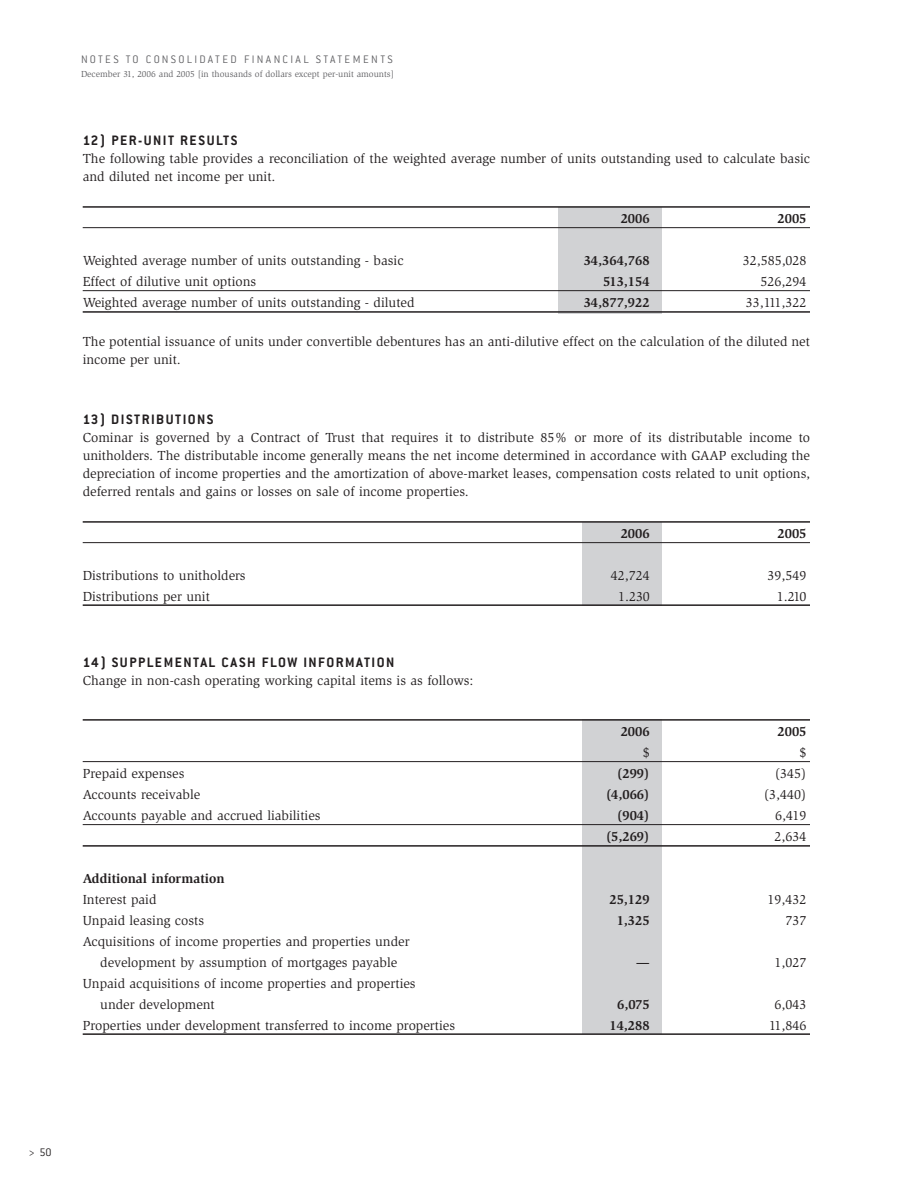
<style>
.page{position:relative;width:918px;height:1188px;background:#fff}
.page>*{position:absolute;margin:0;border:0;box-sizing:border-box;transform-origin:0 0}
.t1{font:700 15px "Conduit ITC";letter-spacing:.1em;color:#231f20}
.t2{font:13.5px/18px "Slimbach";color:#231f20}
.t3{font:700 13.5px "Slimbach";color:#231f20}
.t4{font:300 12px "Conduit ITC";letter-spacing:.195em;color:#636366}
.t5{font:300 12px "Conduit ITC";color:#231f20}
.t6{font:9px "Slimbach";color:#636366}
</style>
<div class="page">
<div style="left:582px;top:720px;width:80px;height:314px;background:#d1d2d4"></div>
<div style="left:582px;top:522px;width:80px;height:84px;background:#d1d2d4"></div>
<div style="left:558px;top:207px;width:104px;height:106px;background:#d1d2d4"></div>
<hr style="left:83px;top:206px;width:727px;height:2px;background:#231f20">
<hr style="left:83px;top:227px;width:727px;height:1px;background:#231f20">
<hr style="left:83px;top:290px;width:727px;height:1px;background:#231f20">
<hr style="left:83px;top:311px;width:727px;height:2px;background:#231f20">
<hr style="left:83px;top:521px;width:727px;height:2px;background:#231f20">
<hr style="left:83px;top:542px;width:727px;height:1px;background:#231f20">
<hr style="left:83px;top:604px;width:727px;height:2px;background:#231f20">
<hr style="left:83px;top:719px;width:727px;height:2px;background:#231f20">
<hr style="left:83px;top:761px;width:727px;height:1px;background:#231f20">
<hr style="left:83px;top:824px;width:727px;height:1px;background:#231f20">
<hr style="left:83px;top:845px;width:727px;height:2px;background:#231f20">
<hr style="left:83px;top:1033px;width:727px;height:2px;background:#231f20">
<p class="t4" style="left:81px;top:56px;width:313px">NOTES TO CONSOLIDATED FINANCIAL STATEMENTS</p>
<p class="t6" style="left:81px;top:70px;width:315px">December 31, 2006 and 2005 [in thousands of dollars except per-unit amounts]</p>
<p class="t1" style="left:83px;top:135px;width:156px">12) PER-UNIT RESULTS</p>
<p class="t2" style="left:83px;top:150px;width:729px">The following table provides a reconciliation of the weighted average number of units outstanding used to calculate basic and diluted net income per unit.</p>
<p class="t3" style="left:621px;top:213px;width:30px">2006</p>
<p class="t3" style="left:778px;top:213px;width:30px">2005</p>
<p class="t2" style="left:83px;top:252px;width:322px">Weighted average number of units outstanding - basic</p>
<p class="t3" style="left:584px;top:255px;width:67px">34,364,768</p>
<p class="t2" style="left:743px;top:252px;width:65px">32,585,028</p>
<p class="t2" style="left:83px;top:273px;width:175px">Effect of dilutive unit options</p>
<p class="t3" style="left:603px;top:276px;width:48px">513,154</p>
<p class="t2" style="left:760px;top:273px;width:47px">526,294</p>
<p class="t2" style="left:83px;top:294px;width:333px">Weighted average number of units outstanding - diluted</p>
<p class="t3" style="left:584px;top:297px;width:67px">34,877,922</p>
<p class="t2" style="left:746px;top:294px;width:62px">33,111,322</p>
<p class="t2" style="left:83px;top:333px;width:729px">The potential issuance of units under convertible debentures has an anti-dilutive effect on the calculation of the diluted net income per unit.</p>
<p class="t1" style="left:83px;top:414px;width:132px">13) DISTRIBUTIONS</p>
<p class="t2" style="left:83px;top:429px;width:729px;text-align:justify">Cominar is governed by a Contract of Trust that requires it to distribute 85% or more of its distributable income to unitholders. The distributable income generally means the net income determined in accordance with GAAP excluding the depreciation of income properties and the amortization of above-market leases, compensation costs related to unit options, deferred rentals and gains or losses on sale of income properties.</p>
<p class="t3" style="left:621px;top:528px;width:30px">2006</p>
<p class="t3" style="left:778px;top:528px;width:30px">2005</p>
<p class="t2" style="left:83px;top:567px;width:164px">Distributions to unitholders</p>
<p class="t2" style="left:611px;top:567px;width:40px">42,724</p>
<p class="t2" style="left:767px;top:567px;width:40px">39,549</p>
<p class="t2" style="left:83px;top:588px;width:129px">Distributions per unit</p>
<p class="t2" style="left:618px;top:588px;width:33px">1.230</p>
<p class="t2" style="left:777px;top:588px;width:31px">1.210</p>
<p class="t1" style="left:83px;top:657px;width:313px">14) SUPPLEMENTAL CASH FLOW INFORMATION</p>
<p class="t2" style="left:83px;top:672px;width:392px">Change in non-cash operating working capital items is as follows:</p>
<p class="t3" style="left:621px;top:726px;width:30px">2006</p>
<p class="t3" style="left:778px;top:726px;width:30px">2005</p>
<p class="t2" style="left:643px;top:744px;width:8px">$</p>
<p class="t2" style="left:799px;top:744px;width:8px">$</p>
<p class="t2" style="left:83px;top:765px;width:103px">Prepaid expenses</p>
<p class="t3" style="left:617px;top:768px;width:34px">(299)</p>
<p class="t2" style="left:775px;top:765px;width:33px">(345)</p>
<p class="t2" style="left:83px;top:786px;width:119px">Accounts receivable</p>
<p class="t3" style="left:606px;top:789px;width:45px">(4,066)</p>
<p class="t2" style="left:764px;top:786px;width:44px">(3,440)</p>
<p class="t2" style="left:83px;top:807px;width:239px">Accounts payable and accrued liabilities</p>
<p class="t3" style="left:617px;top:810px;width:34px">(904)</p>
<p class="t2" style="left:775px;top:807px;width:33px">6,419</p>
<p class="t3" style="left:606px;top:831px;width:45px">(5,269)</p>
<p class="t2" style="left:774px;top:828px;width:33px">2,634</p>
<p class="t3" style="left:83px;top:873px;width:143px">Additional information</p>
<p class="t2" style="left:83px;top:891px;width:75px">Interest paid</p>
<p class="t3" style="left:609px;top:894px;width:42px">25,129</p>
<p class="t2" style="left:767px;top:891px;width:40px">19,432</p>
<p class="t2" style="left:83px;top:912px;width:123px">Unpaid leasing costs</p>
<p class="t3" style="left:617px;top:915px;width:34px">1,325</p>
<p class="t2" style="left:785px;top:912px;width:22px">737</p>
<p class="t2" style="left:83px;top:932px;width:328px;line-height:21px;text-align:center">Acquisitions of income properties and properties under development by assumption of mortgages payable</p>
<p class="t3" style="left:636px;top:957px;width:15px">—</p>
<p class="t2" style="left:775px;top:954px;width:33px">1,027</p>
<p class="t2" style="left:100px;top:974px;width:317px;line-height:21px;text-indent:-18px">Unpaid acquisitions of income properties and properties under development</p>
<p class="t3" style="left:617px;top:999px;width:34px">6,075</p>
<p class="t2" style="left:774px;top:996px;width:33px">6,043</p>
<p class="t2" style="left:83px;top:1017px;width:374px">Properties under development transferred to income properties</p>
<p class="t3" style="left:609px;top:1020px;width:42px">14,288</p>
<p class="t2" style="left:769px;top:1017px;width:39px">11,846</p>
<p class="t5" style="left:28px;top:1149px;width:25px">&gt; 50</p>
</div>
